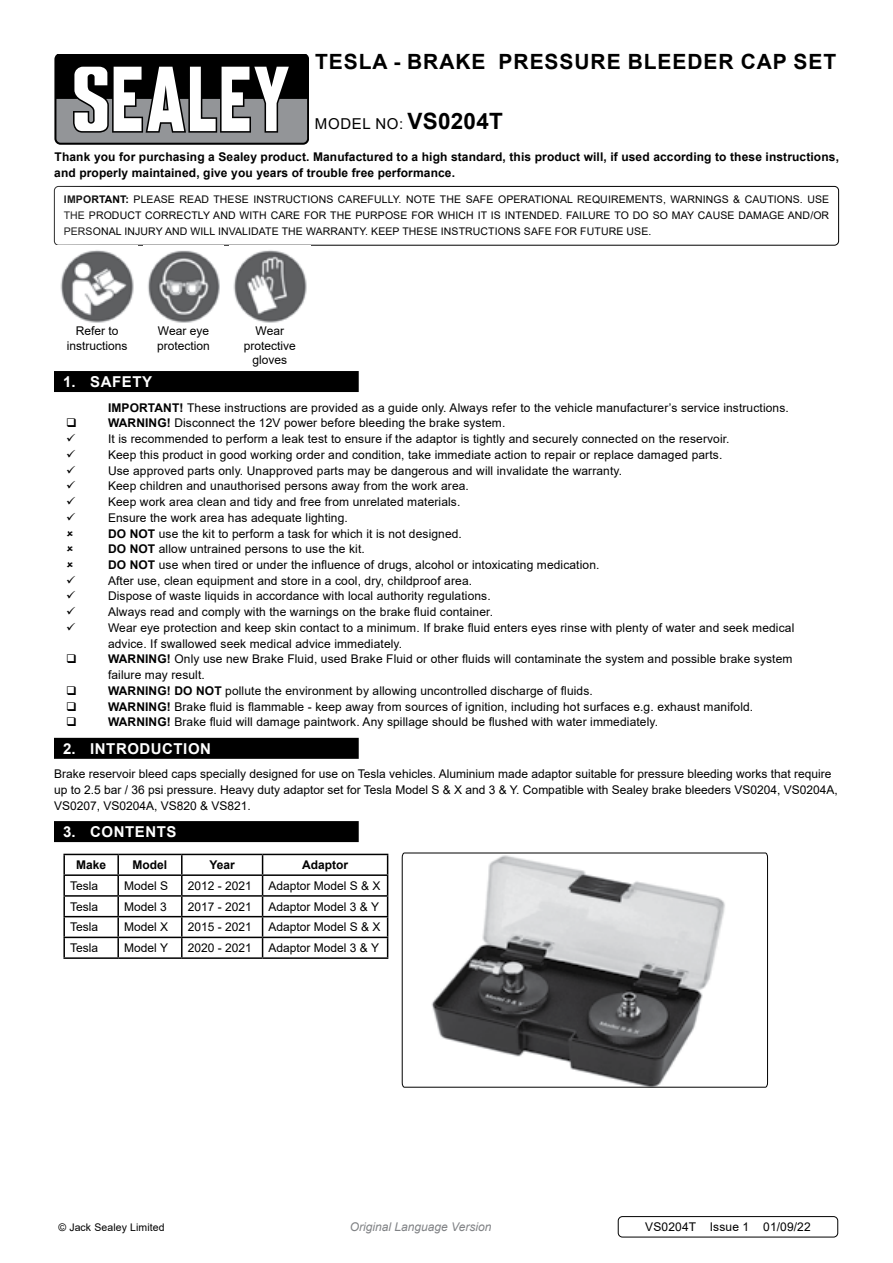
<style>
.page{position:relative;width:893px;height:1263px;background:#fff}
.page>*{position:absolute;margin:0;border:0;box-sizing:border-box;transform-origin:0 0}
.t1{font:700 21px "Arial";letter-spacing:.045em;color:#000}
.t2{font:700 15px "Arial";letter-spacing:.035em;color:#fff}
.t3{font:15px "Arial";letter-spacing:.045em;color:#000}
.t4{font:12px/15.8px "Arial";letter-spacing:.01em;color:#000}
.t5{font:700 12px/15.8px "Arial";letter-spacing:.01em;color:#000}
.t6{font:italic 12px "Arial";color:#808285}
.t7{font:10.5px/15.8px "Arial";letter-spacing:.01em;color:#000;text-align:justify}
.s1{font-weight:700;font-size:22.5px}
.s2{font-weight:700}
</style>
<div class="page">
<svg style="left:54px;top:54px;width:255px;height:90px"></svg>
<div style="left:54px;top:186px;width:785px;height:60px;border:1px solid #000;border-radius:4px"></div>
<div style="left:54px;top:371px;width:305px;height:21px;background:#000"></div>
<div style="left:54px;top:738px;width:305px;height:21px;background:#000"></div>
<div style="left:54px;top:821px;width:305px;height:21px;background:#000"></div>
<div style="left:618px;top:1216px;width:220px;height:21px;border:1px solid #000;border-radius:4px"></div>
<img style="left:60px;top:250px;width:74px;height:73px">
<img style="left:148px;top:250px;width:72px;height:73px">
<img style="left:233px;top:250px;width:74px;height:73px">
<hr style="left:63px;top:854px;width:55px;height:1px;background:#000">
<hr style="left:118px;top:854px;width:64px;height:1px;background:#000">
<hr style="left:182px;top:854px;width:81px;height:1px;background:#000">
<hr style="left:263px;top:854px;width:125px;height:1px;background:#000">
<hr style="left:63px;top:874px;width:55px;height:2px;background:#000">
<hr style="left:118px;top:874px;width:64px;height:2px;background:#000">
<hr style="left:182px;top:874px;width:81px;height:2px;background:#000">
<hr style="left:263px;top:874px;width:125px;height:2px;background:#000">
<hr style="left:63px;top:895px;width:55px;height:2px;background:#000">
<svg style="left:63px;top:855px;width:2px;height:61px"></svg>
<hr style="left:118px;top:895px;width:64px;height:2px;background:#000">
<svg style="left:117px;top:855px;width:2px;height:61px"></svg>
<hr style="left:182px;top:895px;width:81px;height:2px;background:#000">
<svg style="left:181px;top:855px;width:2px;height:61px"></svg>
<hr style="left:263px;top:895px;width:125px;height:2px;background:#000">
<hr style="left:63px;top:916px;width:55px;height:1px;background:#000">
<hr style="left:63px;top:917px;width:2px;height:20px;background:#000">
<hr style="left:118px;top:916px;width:64px;height:1px;background:#000">
<hr style="left:117px;top:917px;width:2px;height:20px;background:#000">
<hr style="left:182px;top:916px;width:81px;height:1px;background:#000">
<hr style="left:181px;top:917px;width:2px;height:20px;background:#000">
<hr style="left:263px;top:916px;width:125px;height:1px;background:#000">
<hr style="left:63px;top:937px;width:55px;height:1px;background:#000">
<svg style="left:63px;top:938px;width:2px;height:19px"></svg>
<hr style="left:118px;top:937px;width:64px;height:1px;background:#000">
<svg style="left:117px;top:938px;width:2px;height:19px"></svg>
<hr style="left:182px;top:937px;width:81px;height:1px;background:#000">
<svg style="left:181px;top:938px;width:2px;height:19px"></svg>
<hr style="left:263px;top:937px;width:125px;height:1px;background:#000">
<svg style="left:262px;top:855px;width:1px;height:102px"></svg>
<svg style="left:387px;top:855px;width:1px;height:102px"></svg>
<hr style="left:63px;top:957px;width:55px;height:2px;background:#000">
<hr style="left:118px;top:957px;width:64px;height:2px;background:#000">
<hr style="left:182px;top:957px;width:81px;height:2px;background:#000">
<hr style="left:263px;top:957px;width:125px;height:2px;background:#000">
<svg style="left:401px;top:852px;width:367px;height:236px"></svg>
<h1 class="t1" style="left:315px;top:47px;width:523px">TESLA - BRAKE PRESSURE BLEEDER CAP SET</h1>
<p class="t3" style="left:315px;top:114px;width:189px">MODEL NO: <span class="s1">VS0204T</span></p>
<p class="t5" style="left:54px;top:149px;width:786px">Thank you for purchasing a Sealey product. Manufactured to a high standard, this product will, if used according to these instructions, and properly maintained, give you years of trouble free performance.</p>
<p class="t7" style="left:64px;top:192px;width:767px"><span class="s2">IMPORTANT:</span> PLEASE READ THESE INSTRUCTIONS CAREFULLY. NOTE THE SAFE OPERATIONAL REQUIREMENTS, WARNINGS &amp; CAUTIONS. USE THE PRODUCT CORRECTLY AND WITH CARE FOR THE PURPOSE FOR WHICH IT IS INTENDED. FAILURE TO DO SO MAY CAUSE DAMAGE AND/OR PERSONAL INJURY AND WILL INVALIDATE THE WARRANTY. KEEP THESE INSTRUCTIONS SAFE FOR FUTURE USE.</p>
<p class="t4" style="left:67px;top:324px;width:62px;line-height:14.4px;text-align:center">Refer to instructions</p>
<p class="t4" style="left:157px;top:324px;width:54px;line-height:14.4px">Wear eye protection</p>
<p class="t4" style="left:244px;top:324px;width:54px;line-height:14.4px;text-align:center">Wear protective gloves</p>
<p class="t2" style="left:63px;top:371px;width:90px">1. SAFETY</p>
<p class="t4" style="left:108px;top:399px;width:688px"><span class="s2">IMPORTANT!</span> These instructions are provided as a guide only. Always refer to the vehicle manufacturer’s service instructions.<br><span class="s2">WARNING!</span> Disconnect the 12V power before bleeding the brake system.<br>It is recommended to perform a leak test to ensure if the adaptor is tightly and securely connected on the reservoir.<br>Keep this product in good working order and condition, take immediate action to repair or replace damaged parts.<br>Use approved parts only. Unapproved parts may be dangerous and will invalidate the warranty.<br>Keep children and unauthorised persons away from the work area.<br>Keep work area clean and tidy and free from unrelated materials.<br>Ensure the work area has adequate lighting.<br><span class="s2">DO NOT</span> use the kit to perform a task for which it is not designed.<br><span class="s2">DO NOT</span> allow untrained persons to use the kit.<br><span class="s2">DO NOT</span> use when tired or under the influence of drugs, alcohol or intoxicating medication.<br>After use, clean equipment and store in a cool, dry, childproof area.<br>Dispose of waste liquids in accordance with local authority regulations.<br>Always read and comply with the warnings on the brake fluid container.<br>Wear eye protection and keep skin contact to a minimum. If brake fluid enters eyes rinse with plenty of water and seek medical advice. If swallowed seek medical advice immediately.<br><span class="s2">WARNING!</span> Only use new Brake Fluid, used Brake Fluid or other fluids will contaminate the system and possible brake system failure may result.<br><span class="s2">WARNING! DO NOT</span> pollute the environment by allowing uncontrolled discharge of fluids.<br><span class="s2">WARNING!</span> Brake fluid is flammable - keep away from sources of ignition, including hot surfaces e.g. exhaust manifold.<br><span class="s2">WARNING!</span> Brake fluid will damage paintwork. Any spillage should be flushed with water immediately.</p>
<p class="t2" style="left:63px;top:738px;width:149px">2. INTRODUCTION</p>
<p class="t4" style="left:54px;top:766px;width:785px">Brake reservoir bleed caps specially designed for use on Tesla vehicles. Aluminium made adaptor suitable for pressure bleeding works that require up to 2.5 bar / 36 psi pressure. Heavy duty adaptor set for Tesla Model S &amp; X and 3 &amp; Y. Compatible with Sealey brake bleeders VS0204, VS0204A,<br>VS0207, VS0204A, VS820 &amp; VS821.</p>
<p class="t2" style="left:63px;top:821px;width:115px">3. CONTENTS</p>
<p class="t5" style="left:76px;top:857px;width:32px">Make</p>
<p class="t5" style="left:133px;top:857px;width:36px">Model</p>
<p class="t5" style="left:209px;top:857px;width:27px">Year</p>
<p class="t5" style="left:302px;top:857px;width:47px">Adaptor</p>
<p class="t4" style="left:70px;top:878px;width:30px">Tesla</p>
<p class="t4" style="left:124px;top:878px;width:46px">Model S</p>
<p class="t4" style="left:188px;top:878px;width:66px">2012 - 2021</p>
<p class="t4" style="left:269px;top:878px;width:114px">Adaptor Model S &amp; X</p>
<p class="t4" style="left:70px;top:898px;width:30px">Tesla</p>
<p class="t4" style="left:124px;top:898px;width:44px">Model 3</p>
<p class="t4" style="left:188px;top:898px;width:66px">2017 - 2021</p>
<p class="t4" style="left:269px;top:898px;width:112px">Adaptor Model 3 &amp; Y</p>
<p class="t4" style="left:70px;top:919px;width:30px">Tesla</p>
<p class="t4" style="left:124px;top:919px;width:46px">Model X</p>
<p class="t4" style="left:188px;top:919px;width:66px">2015 - 2021</p>
<p class="t4" style="left:269px;top:919px;width:114px">Adaptor Model S &amp; X</p>
<p class="t4" style="left:70px;top:940px;width:30px">Tesla</p>
<p class="t4" style="left:124px;top:940px;width:45px">Model Y</p>
<p class="t4" style="left:188px;top:940px;width:66px">2020 - 2021</p>
<p class="t4" style="left:269px;top:940px;width:112px">Adaptor Model 3 &amp; Y</p>
<p class="t7" style="left:58px;top:1220px;width:108px">© Jack Sealey Limited</p>
<p class="t6" style="left:350px;top:1219px;width:143px">Original Language Version</p>
<p class="t4" style="left:645px;top:1219px;width:167px">VS0204T Issue 1 01/09/22</p>
</div>
